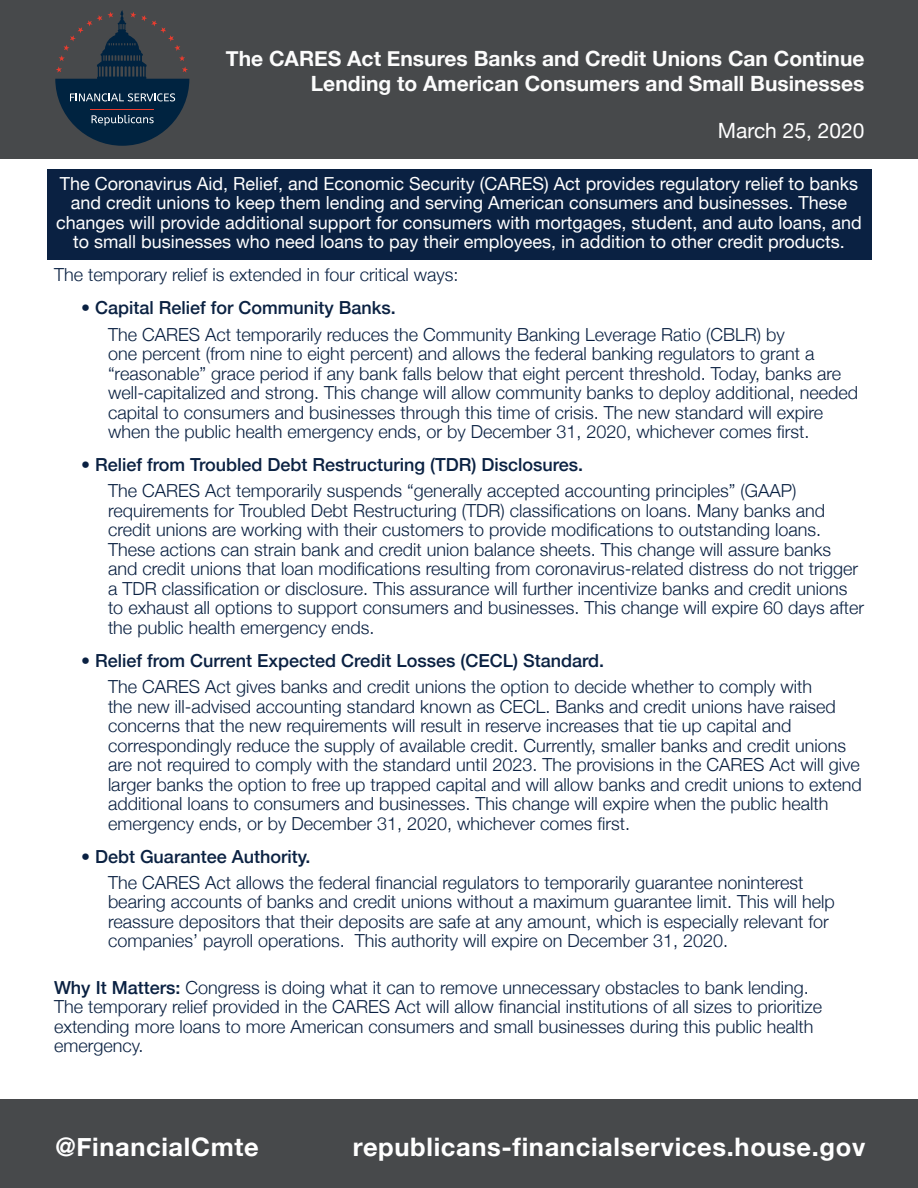
<style>
.page{position:relative;width:918px;height:1188px;background:#fff}
.page>*{position:absolute;margin:0;border:0;box-sizing:border-box;transform-origin:0 0}
.t1{font:700 33px/39.6px "Helvetica Neue";color:#fcfcfc;text-align:right}
.t2{font:700 25.5px "Helvetica Neue";letter-spacing:.025em;color:#fff}
.t3{font:700 21px/25.2px "Helvetica Neue";color:#fcfcfc;text-align:right}
.t4{font:21px "Helvetica Neue";color:#fff}
.t5{font:300 18px/19.5px "Helvetica Neue";color:#0a2142}
.t6{font:18px/19.5px "Helvetica Neue";color:#fff;text-align:center}
.t7{font:500 18px "Helvetica Neue";color:#0a2142}
.s1{font-weight:500}
</style>
<div class="page">
<div style="left:47px;top:170px;width:825px;height:90px;background:#0a2142"></div>
<div style="left:0;top:1100px;width:918px;height:88px;background:#47494b"></div>
<div style="left:0;top:0;width:918px;height:159px;background:#47494b"></div>
<svg style="left:55px;top:10px;width:134px;height:136px"></svg>
<p class="t1" style="left:240px;top:39px;width:625px">Key Financial Services Provisions in the<br>CARES Act Text Released Sunday</p>
<p class="t4" style="left:716px;top:123px;width:148px">March 23, 2020</p>
<p class="t3" style="left:226px;top:46px;width:640px">The CARES Act Ensures Banks and Credit Unions Can Continue<br>Lending to American Consumers and Small Businesses</p>
<p class="t4" style="left:718px;top:116px;width:148px">March 25, 2020</p>
<p class="t6" style="left:56px;top:175px;width:807px">The Coronavirus Aid, Relief, and Economic Security (CARES) Act provides regulatory relief to banks and credit unions to keep them lending and serving American consumers and businesses. These changes will provide additional support for consumers with mortgages, student, and auto loans, and to small businesses who need loans to pay their employees, in addition to other credit products.</p>
<p class="t5" style="left:54px;top:264px;width:406px">The temporary relief is extended in four critical ways:</p>
<p class="t7" style="left:81px;top:294px;width:316px">• Capital Relief for Community Banks.</p>
<p class="t5" style="left:108px;top:323px;width:752px">The CARES Act temporarily reduces the Community Banking Leverage Ratio (CBLR) by<br>one percent (from nine to eight percent) and allows the federal banking regulators to grant a “reasonable” grace period if any bank falls below that eight percent threshold. Today, banks are well-capitalized and strong. This change will allow community banks to deploy additional, needed capital to consumers and businesses through this time of crisis. The new standard will expire when the public health emergency ends, or by December 31, 2020, whichever comes first.</p>
<p class="t7" style="left:81px;top:450px;width:504px">• Relief from Troubled Debt Restructuring (TDR) Disclosures.</p>
<p class="t5" style="left:108px;top:480px;width:758px">The CARES Act temporarily suspends “generally accepted accounting principles” (GAAP) requirements for Troubled Debt Restructuring (TDR) classifications on loans. Many banks and credit unions are working with their customers to provide modifications to outstanding loans.<br>These actions can strain bank and credit union balance sheets. This change will assure banks and credit unions that loan modifications resulting from coronavirus-related distress do not trigger a TDR classification or disclosure. This assurance will further incentivize banks and credit unions to exhaust all options to support consumers and businesses. This change will expire 60 days after the public health emergency ends.</p>
<p class="t7" style="left:81px;top:646px;width:525px">• Relief from Current Expected Credit Losses (CECL) Standard.</p>
<p class="t5" style="left:108px;top:676px;width:755px">The CARES Act gives banks and credit unions the option to decide whether to comply with<br>the new ill-advised accounting standard known as CECL. Banks and credit unions have raised concerns that the new requirements will result in reserve increases that tie up capital and correspondingly reduce the supply of available credit. Currently, smaller banks and credit unions are not required to comply with the standard until 2023. The provisions in the CARES Act will give larger banks the option to free up trapped capital and will allow banks and credit unions to extend additional loans to consumers and businesses. This change will expire when the public health emergency ends, or by December 31, 2020, whichever comes first.</p>
<p class="t7" style="left:81px;top:842px;width:231px">• Debt Guarantee Authority.</p>
<p class="t5" style="left:108px;top:871px;width:728px">The CARES Act allows the federal financial regulators to temporarily guarantee noninterest bearing accounts of banks and credit unions without a maximum guarantee limit. This will help reassure depositors that their deposits are safe at any amount, which is especially relevant for companies’ payroll operations. This authority will expire on December 31, 2020.</p>
<p class="t5" style="left:54px;top:976px;width:770px"><span class="s1">Why It Matters:</span> Congress is doing what it can to remove unnecessary obstacles to bank lending.<br>The temporary relief provided in the CARES Act will allow financial institutions of all sizes to prioritize extending more loans to more American consumers and small businesses during this public health emergency.</p>
<p class="t2" style="left:55px;top:1127px;width:205px">@FinancialCmte</p>
<p class="t2" style="left:353px;top:1127px;width:514px">republicans-financialservices.house.gov</p>
</div>
